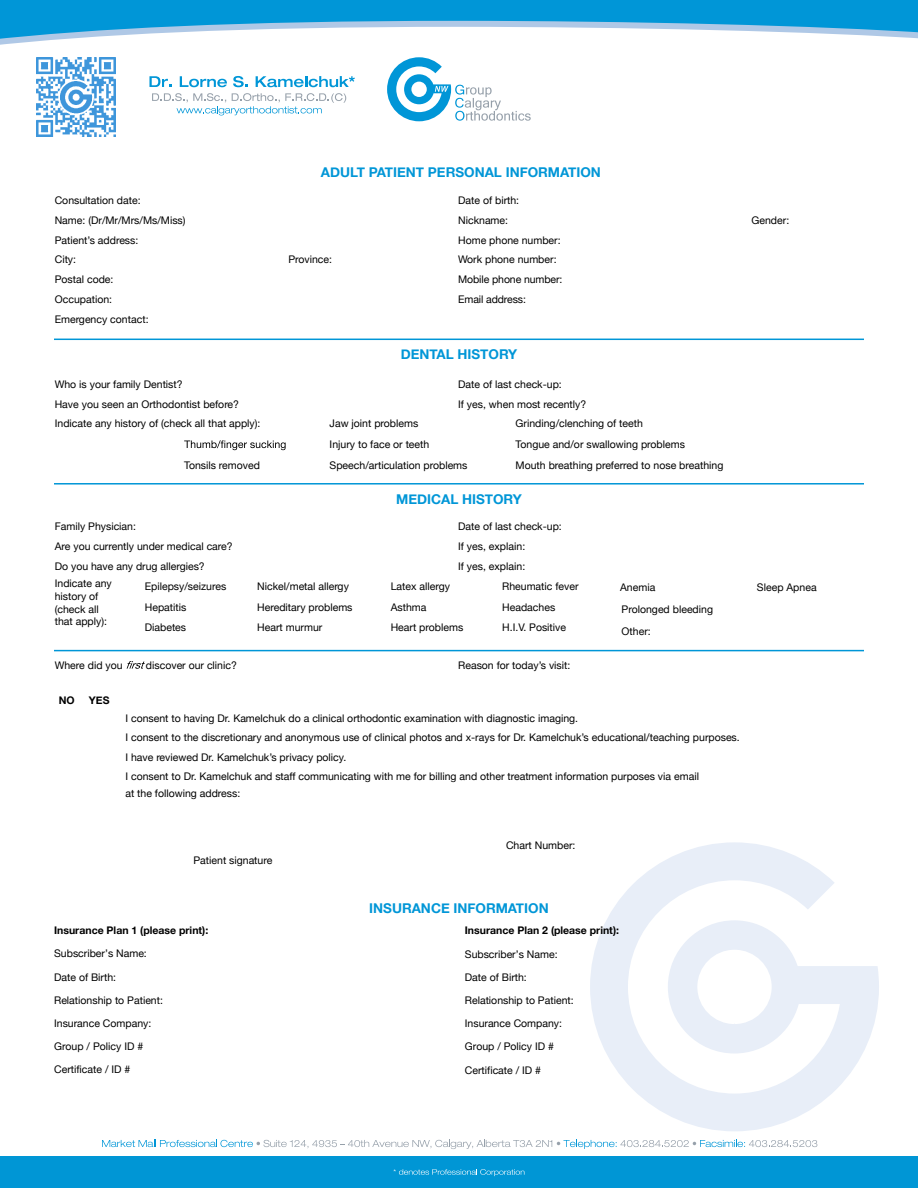
<style>
.page{position:relative;width:918px;height:1188px;background:#fff}
.page>*{position:absolute;margin:0;border:0;box-sizing:border-box;transform-origin:0 0}
.t1{font:700 13.5px "Helvetica Neue";color:#0096d7}
.t2{font:10.5px/19.5px "Helvetica Neue";color:#000}
.t3{font:700 10.5px "Helvetica Neue";color:#000}
</style>
<div class="page">
<svg style="left:0;top:0;width:918px;height:45px"></svg>
<div style="left:0;top:1156px;width:918px;height:32px;background:#0096d5"></div>
<svg style="left:393px;top:1169px;width:131px;height:7px"></svg>
<svg style="left:590px;top:842px;width:289px;height:289px"></svg>
<svg style="left:102px;top:1140px;width:715px;height:9px"></svg>
<svg style="left:387px;top:57px;width:144px;height:64px"></svg>
<svg style="left:149px;top:76px;width:23px;height:11px"></svg>
<svg style="left:180px;top:76px;width:47px;height:11px"></svg>
<svg style="left:233px;top:76px;width:15px;height:11px"></svg>
<svg style="left:256px;top:76px;width:99px;height:11px"></svg>
<svg style="left:152px;top:93px;width:194px;height:22px"></svg>
<img style="left:36px;top:57px;width:80px;height:80px">
<svg style="left:127px;top:661px;width:18px;height:8px"></svg>
<svg style="left:184px;top:440px;width:102px;height:10px"></svg>
<hr style="left:54px;top:339px;width:810px;height:1px;background:#0096d7">
<hr style="left:54px;top:483px;width:810px;height:2px;background:#0096d7">
<hr style="left:54px;top:650px;width:810px;height:1px;background:#0096d7">
<p class="t2" style="left:55px;top:191px;width:87px">Consultation date:</p>
<p class="t2" style="left:55px;top:211px;width:132px">Name: (Dr/Mr/Mrs/Ms/Miss)</p>
<p class="t1" style="left:321px;top:162px;width:282px">ADULT PATIENT PERSONAL INFORMATION</p>
<p class="t2" style="left:458px;top:191px;width:63px">Date of birth:</p>
<p class="t2" style="left:458px;top:211px;width:51px">Nickname:</p>
<p class="t2" style="left:55px;top:231px;width:85px">Patient’s address:</p>
<p class="t2" style="left:55px;top:250px;width:23px">City:</p>
<p class="t2" style="left:288px;top:250px;width:45px">Province:</p>
<p class="t2" style="left:55px;top:270px;width:95px;line-height:20px">Postal code:<br>Occupation:<br>Emergency contact:</p>
<p class="t2" style="left:458px;top:230px;width:106px">Home phone number:<br>Work phone number:<br>Mobile phone number:<br>Email address:</p>
<p class="t1" style="left:401px;top:344px;width:118px">DENTAL HISTORY</p>
<p class="t2" style="left:55px;top:375px;width:129px">Who is your family Dentist?</p>
<p class="t2" style="left:458px;top:375px;width:105px">Date of last check-up:</p>
<p class="t2" style="left:55px;top:395px;width:186px">Have you seen an Orthodontist before?</p>
<p class="t2" style="left:458px;top:395px;width:130px">If yes, when most recently?</p>
<p class="t2" style="left:55px;top:415px;width:207px">Indicate any history of (check all that apply):</p>
<p class="t2" style="left:330px;top:415px;width:90px">Jaw joint problems</p>
<p class="t2" style="left:516px;top:415px;width:129px">Grinding/clenching of teeth</p>
<p class="t2" style="left:330px;top:435px;width:101px">Injury to face or teeth</p>
<p class="t2" style="left:516px;top:435px;width:171px">Tongue and/or swallowing problems</p>
<p class="t2" style="left:184px;top:456px;width:77px">Tonsils removed</p>
<p class="t2" style="left:330px;top:456px;width:139px">Speech/articulation problems</p>
<p class="t2" style="left:516px;top:456px;width:209px">Mouth breathing preferred to nose breathing</p>
<p class="t1" style="left:396px;top:488px;width:127px">MEDICAL HISTORY</p>
<p class="t2" style="left:55px;top:517px;width:83px">Family Physician:</p>
<p class="t2" style="left:458px;top:517px;width:105px">Date of last check-up:</p>
<p class="t2" style="left:55px;top:537px;width:179px">Are you currently under medical care?</p>
<p class="t2" style="left:458px;top:537px;width:69px">If yes, explain:</p>
<p class="t2" style="left:55px;top:557px;width:152px">Do you have any drug allergies?</p>
<p class="t2" style="left:458px;top:557px;width:69px">If yes, explain:</p>
<p class="t2" style="left:752px;top:211px;width:39px">Gender:</p>
<p class="t2" style="left:55px;top:578px;width:58px;line-height:12.6px">Indicate any history of (check all that apply):</p>
<p class="t2" style="left:145px;top:577px;width:83px">Epilepsy/seizures</p>
<p class="t2" style="left:145px;top:597px;width:43px;line-height:20.5px">Hepatitis<br>Diabetes</p>
<p class="t2" style="left:257px;top:577px;width:93px">Nickel/metal allergy</p>
<p class="t2" style="left:257px;top:598px;width:97px">Hereditary problems</p>
<p class="t2" style="left:257px;top:618px;width:67px">Heart murmur</p>
<p class="t2" style="left:391px;top:577px;width:61px">Latex allergy</p>
<p class="t2" style="left:502px;top:577px;width:78px">Rheumatic fever</p>
<p class="t2" style="left:391px;top:598px;width:37px">Asthma</p>
<p class="t2" style="left:502px;top:598px;width:55px">Headaches</p>
<p class="t2" style="left:620px;top:578px;width:37px">Anemia</p>
<p class="t2" style="left:757px;top:578px;width:61px">Sleep Apnea</p>
<p class="t2" style="left:622px;top:600px;width:93px">Prolonged bleeding</p>
<p class="t2" style="left:391px;top:618px;width:74px">Heart problems</p>
<p class="t2" style="left:502px;top:618px;width:65px">H.I.V. Positive</p>
<p class="t2" style="left:622px;top:622px;width:31px">Other:</p>
<p class="t2" style="left:55px;top:656px;width:69px">Where did you</p>
<p class="t2" style="left:146px;top:656px;width:93px">discover our clinic?</p>
<p class="t2" style="left:458px;top:656px;width:114px">Reason for today’s visit:</p>
<p class="t3" style="left:59px;top:692px;width:17px">NO</p>
<p class="t3" style="left:89px;top:692px;width:22px">YES</p>
<p class="t2" style="left:125px;top:709px;width:616px">I consent to having Dr. Kamelchuk do a clinical orthodontic examination with diagnostic imaging.<br>I consent to the discretionary and anonymous use of clinical photos and x-rays for Dr. Kamelchuk’s educational/teaching purposes.<br>I have reviewed Dr. Kamelchuk’s privacy policy.<br>I consent to Dr. Kamelchuk and staff communicating with me for billing and other treatment information purposes via email</p>
<p class="t2" style="left:125px;top:784px;width:116px">at the following address:</p>
<p class="t2" style="left:193px;top:851px;width:80px">Patient signature</p>
<p class="t3" style="left:54px;top:922px;width:156px">Insurance Plan 1 (please print):</p>
<p class="t2" style="left:54px;top:945px;width:94px">Subscriber’s Name:</p>
<p class="t2" style="left:54px;top:968px;width:64px">Date of Birth:</p>
<p class="t2" style="left:54px;top:991px;width:110px">Relationship to Patient:</p>
<p class="t2" style="left:54px;top:1014px;width:99px">Insurance Company:</p>
<p class="t2" style="left:54px;top:1037px;width:91px">Group / Policy ID #</p>
<p class="t2" style="left:54px;top:1061px;width:78px">Certificate / ID #</p>
<p class="t2" style="left:506px;top:836px;width:71px">Chart Number:</p>
<p class="t1" style="left:369px;top:897px;width:181px">INSURANCE INFORMATION</p>
<p class="t3" style="left:465px;top:922px;width:156px">Insurance Plan 2 (please print):</p>
<p class="t2" style="left:465px;top:945px;width:94px">Subscriber’s Name:</p>
<p class="t2" style="left:465px;top:968px;width:64px">Date of Birth:</p>
<p class="t2" style="left:465px;top:991px;width:110px">Relationship to Patient:</p>
<p class="t2" style="left:465px;top:1014px;width:99px">Insurance Company:</p>
<p class="t2" style="left:465px;top:1037px;width:91px">Group / Policy ID #</p>
<p class="t2" style="left:465px;top:1061px;width:78px">Certificate / ID #</p>
</div>
